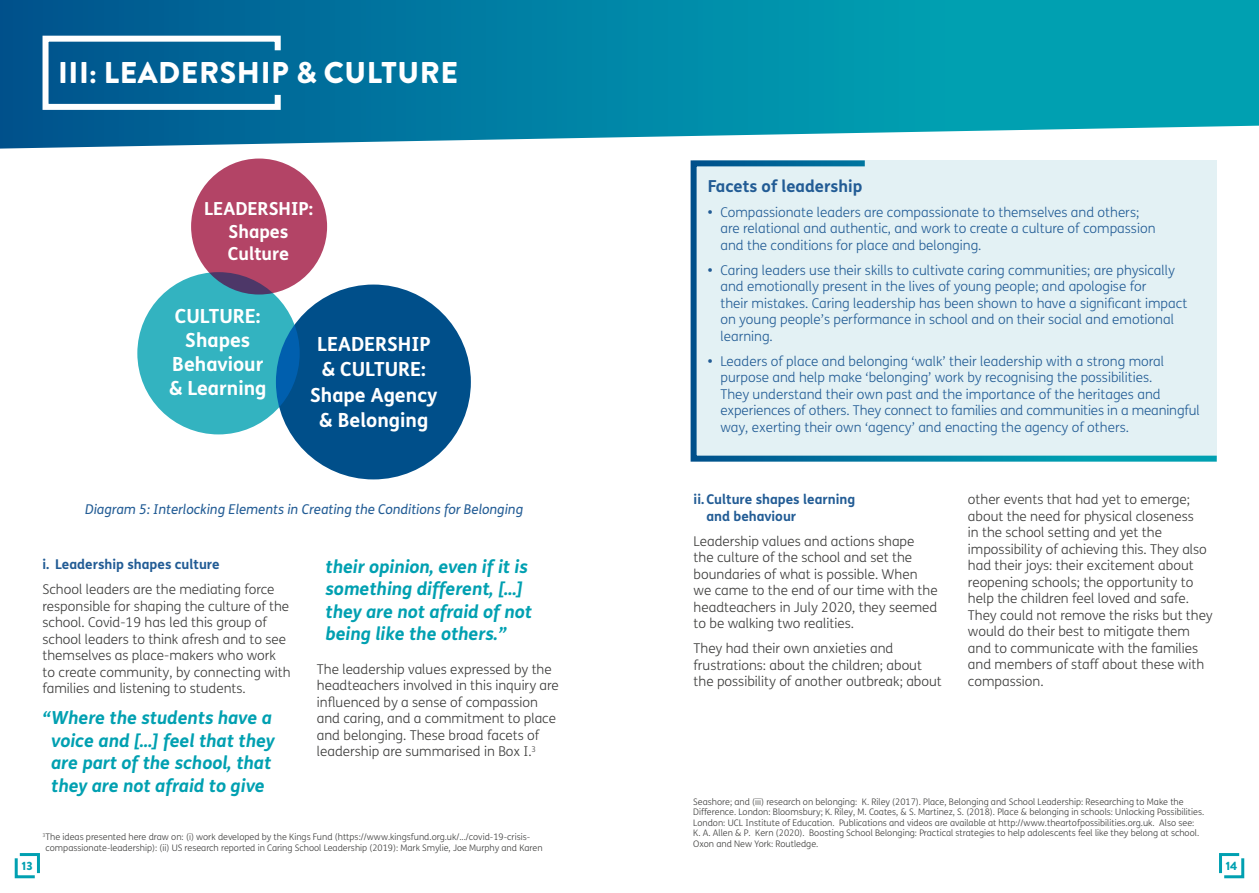
<style>
.page{position:relative;width:1259px;height:893px;background:#fff}
.page>*{position:absolute;margin:0;border:0;box-sizing:border-box;transform-origin:0 0}
.t1{font:900 30px "Brandon Grotesque";letter-spacing:.02em;color:#fff}
.t2{font:700 19.5px/24px "FS Mencap";color:#fff;text-align:center}
.t3{font:italic 700 18px/22.5px "FS Mencap";color:#00a0b1;text-align:center}
.t4{font:700 18px/22.5px "FS Mencap";color:#fff;text-align:center}
.t5{font:700 16.5px "FS Mencap";color:#225c95}
.t6{font:300 13.5px/16.5px "FS Mencap";color:#3c3c3b}
.t7{font:300 13.5px/16.5px "FS Mencap";color:#225c95}
.t8{font:italic 13.5px "FS Mencap";color:#225c95}
.t9{font:700 13.5px/16.5px "FS Mencap";color:#225c95}
.t10{font:900 12px "Brandon Grotesque";color:#00a0b1}
.t11{font:300 9px/10.5px "FS Mencap";color:#3c3c3b}
.s1{font-weight:700}
</style>
<div class="page">
<svg style="left:14px;top:853px;width:26px;height:26px"></svg>
<svg style="left:1219px;top:853px;width:26px;height:26px"></svg>
<div style="left:191px;top:159px;width:136px;height:135px;background:#b34466;border-radius:50%"></div>
<div style="left:276px;top:285px;width:195px;height:194px;background:#004f8a;border-radius:50%"></div>
<svg style="left:0;top:0;width:1259px;height:149px;background:#1691ae"></svg>
<svg style="left:137px;top:272px;width:163px;height:162px;background:#31a9bb"></svg>
<div style="left:690px;top:160px;width:527px;height:302px;background:#e3f1f4"></div>
<svg style="left:40px;top:33px;width:244px;height:80px;background:#2c7ba6"></svg>
<h1 class="t1" style="left:58px;top:51px;width:401px">III: LEADERSHIP &amp; CULTURE</h1>
<h3 class="t4" style="left:204px;top:197px;width:111px">LEADERSHIP:<br>Shapes<br>Culture</h3>
<h2 class="t2" style="left:169px;top:304px;width:99px">CULTURE:<br>Shapes<br>Behaviour &amp; Learning</h2>
<h2 class="t2" style="left:310px;top:331px;width:129px;line-height:25.5px">LEADERSHIP &amp; CULTURE:<br>Shape Agency &amp; Belonging</h2>
<p class="t8" style="left:85px;top:501px;width:439px">Diagram 5: Interlocking Elements in Creating the Conditions for Belonging</p>
<p class="t9" style="left:43px;top:556px;width:179px">i. Leadership shapes culture</p>
<p class="t6" style="left:43px;top:582px;width:250px">School leaders are the mediating force responsible for shaping the culture of the school. Covid-19 has led this group of school leaders to think afresh and to see themselves as place-makers who work to create community, by connecting with families and listening to students.</p>
<h3 class="t3" style="left:43px;top:707px;width:234px">“Where the students have a voice and […] feel that they are part of the school, that they are not afraid to give</h3>
<h3 class="t3" style="left:325px;top:555px;width:208px;text-align:left">their opinion, even if it is something different, […] they are not afraid of not being like the others.”</h3>
<p class="t6" style="left:317px;top:661px;width:243px">The leadership values expressed by the headteachers involved in this inquiry are influenced by a sense of compassion and caring, and a commitment to place and belonging. These broad facets of leadership are summarised in Box I.<sup>3</sup></p>
<p class="t11" style="left:46px;top:832px;width:498px;text-indent:-3px"><sup>3</sup>The ideas presented here draw on: (i) work developed by the Kings Fund (https://www.kingsfund.org.uk/.../covid-19-crisis&shy;compassionate-leadership): (ii) US research reported in Caring School Leadership (2019): Mark Smylie, Joe Murphy and Karen</p>
<p class="t5" style="left:707px;top:175px;width:156px">Facets of leadership</p>
<p class="t7" style="left:720px;top:204px;width:436px;text-indent:-13px"><span class="s1">•</span> Compassionate leaders are compassionate to themselves and others; are relational and authentic, and work to create a culture of compassion and the conditions for place and belonging.</p>
<p class="t7" style="left:720px;top:262px;width:468px;text-indent:-13px"><span class="s1">•</span> Caring leaders use their skills to cultivate caring communities; are physically and emotionally present in the lives of young people; and apologise for<br>their mistakes. Caring leadership has been shown to have a significant impact on young people’s performance in school and on their social and emotional learning.</p>
<p class="t7" style="left:720px;top:353px;width:481px;text-indent:-13px"><span class="s1">•</span> Leaders of place and belonging ‘walk’ their leadership with a strong moral purpose and help make ‘belonging’ work by recognising the possibilities.<br>They understand their own past and the importance of the heritages and experiences of others. They connect to families and communities in a meaningful way, exerting their own ‘agency’ and enacting the agency of others.</p>
<p class="t9" style="left:706px;top:491px;width:150px;text-indent:-13px">ii. Culture shapes learning and behaviour</p>
<p class="t6" style="left:693px;top:533px;width:245px">Leadership values and actions shape the culture of the school and set the boundaries of what is possible. When we came to the end of our time with the headteachers in July 2020, they seemed to be walking two realities.</p>
<p class="t6" style="left:693px;top:641px;width:250px">They had their own anxieties and frustrations: about the children; about the possibility of another outbreak; about</p>
<p class="t6" style="left:968px;top:492px;width:246px">other events that had yet to emerge; about the need for physical closeness<br>in the school setting and yet the impossibility of achieving this. They also had their joys: their excitement about reopening schools; the opportunity to help the children feel loved and safe.<br>They could not remove the risks but they would do their best to mitigate them and to communicate with the families and members of staff about these with compassion.</p>
<p class="t11" style="left:693px;top:796px;width:512px">Seashore; and (iii) research on belonging: K. Riley (2017). Place, Belonging and School Leadership: Researching to Make the Difference. London: Bloomsbury; K. Riley, M. Coates, &amp; S. Martinez, S. (2018). Place &amp; belonging in schools: Unlocking Possibilities.<br>London: UCL Institute of Education. Publications and videos are available at http://www.theartofpossibilities.org.uk. Also see:<br>K. A. Allen &amp; P. Kern (2020). Boosting School Belonging: Practical strategies to help adolescents feel like they belong at school.<br>Oxon and New York: Routledge.</p>
<p class="t10" style="left:22px;top:857px;width:12px">13</p>
<p class="t10" style="left:1225px;top:857px;width:13px">14</p>
</div>
